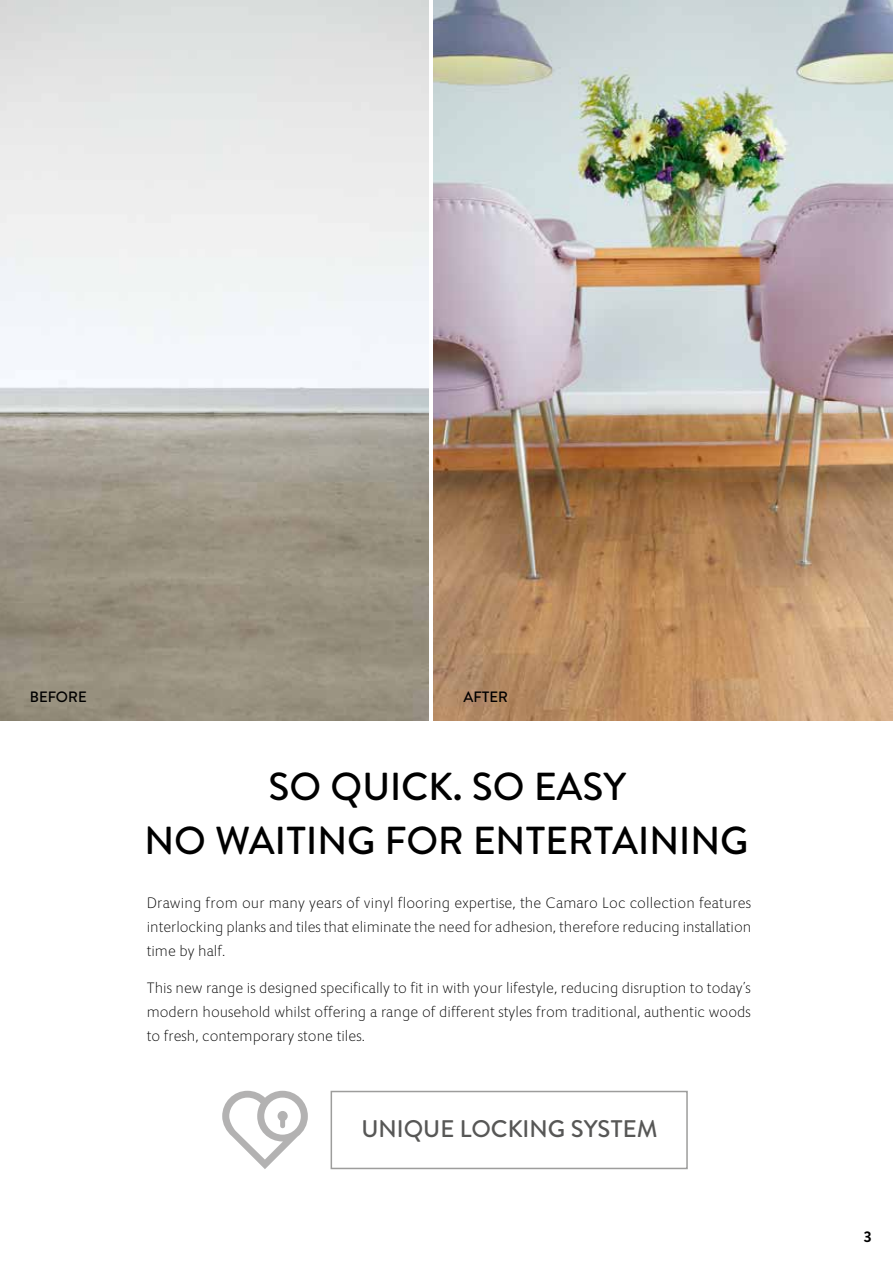
<style>
.page{position:relative;width:893px;height:1263px;background:#fff}
.page>*{position:absolute;margin:0;border:0;box-sizing:border-box;transform-origin:0 0}
.t1{font:500 39px/54px "Brandon Text";color:#000;text-align:center}
.t2{font:500 24px "Brandon Text";color:#575756}
.t3{font:300 15px/24px "Giacomo Two";color:#000;text-align:justify}
.t4{font:500 15px "Brandon Text";color:#000}
.t5{font:700 15px "Brandon Text";color:#000}
</style>
<div class="page">
<img style="left:0;top:0;width:428px;height:721px">
<img style="left:433px;top:0;width:460px;height:721px">
<div style="left:331px;top:1091px;width:357px;height:78px;border:2px solid #9d9d9c"></div>
<svg style="left:222px;top:1091px;width:86px;height:78px"></svg>
<p class="t4" style="left:30px;top:686px;width:58px">BEFORE</p>
<p class="t4" style="left:463px;top:686px;width:46px">AFTER</p>
<h1 class="t1" style="left:145px;top:758px;width:605px">SO QUICK. SO EASY<br>NO WAITING FOR ENTERTAINING</h1>
<p class="t3" style="left:147px;top:891px;width:606px">Drawing from our many years of vinyl flooring expertise, the Camaro Loc collection features interlocking planks and tiles that eliminate the need for adhesion, therefore reducing installation time by half.</p>
<p class="t3" style="left:147px;top:976px;width:606px">This new range is designed specifically to fit in with your lifestyle, reducing disruption to today’s modern household whilst offering a range of different styles from traditional, authentic woods to fresh, contemporary stone tiles.</p>
<h2 class="t2" style="left:361px;top:1112px;width:298px">UNIQUE LOCKING SYSTEM</h2>
<p class="t5" style="left:863px;top:1226px;width:10px">3</p>
</div>
